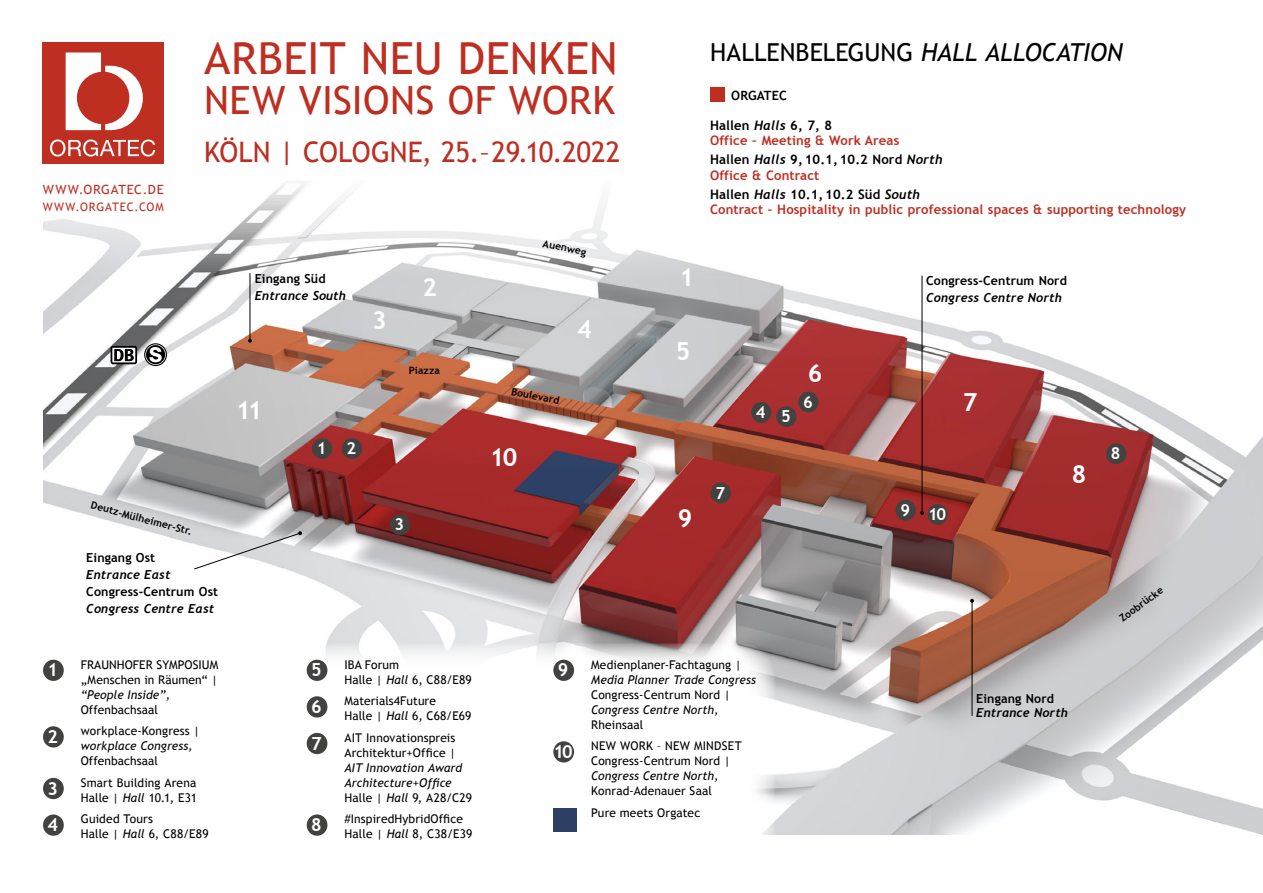
<style>
.page{position:relative;width:1263px;height:893px;background:#fff}
.page>*{position:absolute;margin:0;border:0;box-sizing:border-box;transform-origin:0 0}
.t1{font:44.25px "Trebuchet MS";letter-spacing:.01em;color:#be2e21}
.t2{font:38.85px "Trebuchet MS";letter-spacing:.01em;color:#be2e21}
.t3{font:28.35px "Trebuchet MS";letter-spacing:-.005em;color:#be2e21}
.t4{font:700 24.9px "Trebuchet MS";color:#fff}
.t5{font:24.75px "Trebuchet MS";letter-spacing:.005em;color:#000}
.t6{font:700 18px "Trebuchet MS";color:#fff}
.t7{font:700 16.5px "Trebuchet MS";color:#fff}
.t8{font:700 13.05px/15.5px "Trebuchet MS";letter-spacing:.01em;color:#be2e21}
.t9{font:700 13.05px/15.5px "Trebuchet MS";letter-spacing:.01em;color:#000}
.t10{font:12.75px "Trebuchet MS";letter-spacing:.055em;color:#be2e21}
.t11{font:700 12.75px "Trebuchet MS";letter-spacing:.01em;color:#000}
.t12{font:italic 700 12.45px "Trebuchet";letter-spacing:.01em;color:#000}
.t13{font:700 12.45px "Trebuchet MS";letter-spacing:.01em;color:#000}
.t14{font:12px/15px "Trebuchet MS";letter-spacing:.01em;color:#000}
.t15{font:italic 12px/15px "Trebuchet MS";letter-spacing:.005em;color:#000}
.t16{font:11.7px "Trebuchet MS";letter-spacing:.075em;color:#be2e21}
.t17{font:700 10.2px "Trebuchet MS";letter-spacing:.01em;color:#000}
.s1{font-style:italic}
.s2{color:#000}
.s3{font-family:"Trebuchet";font-style:italic;color:#000}
.s4{font-family:"Trebuchet";font-style:italic}
.s5{color:#be2e21}
.s6{font-style:normal}
.s7{font-weight:700;font-size:18px;color:#fff}
</style>
<div class="page">
<img style="left:43px;top:184px;width:1220px;height:650px">
<hr style="left:971px;top:601px;width:1px;height:115px;background:#000">
<svg style="left:970px;top:599px;width:4px;height:4px"></svg>
<hr style="left:921px;top:276px;width:1px;height:237px;background:#000">
<svg style="left:920px;top:511px;width:4px;height:4px"></svg>
<hr style="left:249px;top:273px;width:1px;height:68px;background:#000">
<svg style="left:248px;top:339px;width:4px;height:4px"></svg>
<svg style="left:111px;top:346px;width:26px;height:18px"></svg>
<div style="left:112px;top:348px;width:23px;height:14px;background:#fff"></div>
<svg style="left:114px;top:349px;width:20px;height:12px"></svg>
<svg style="left:144px;top:343px;width:23px;height:23px"></svg>
<svg style="left:193px;top:531px;width:109px;height:39px"></svg>
<div style="left:312px;top:438px;width:20px;height:21px;background:#424241;border-radius:50%"></div>
<div style="left:342px;top:438px;width:20px;height:21px;background:#424241;border-radius:50%"></div>
<div style="left:751px;top:402px;width:20px;height:21px;background:#424241;border-radius:50%"></div>
<div style="left:776px;top:406px;width:20px;height:21px;background:#424241;border-radius:50%"></div>
<div style="left:798px;top:392px;width:20px;height:20px;background:#424241;border-radius:50%"></div>
<div style="left:390px;top:514px;width:20px;height:21px;background:#424241;border-radius:50%"></div>
<div style="left:711px;top:483px;width:20px;height:20px;background:#424241;border-radius:50%"></div>
<div style="left:1106px;top:443px;width:20px;height:21px;background:#424241;border-radius:50%"></div>
<div style="left:896px;top:500px;width:20px;height:21px;background:#424241;border-radius:50%"></div>
<div style="left:927px;top:504px;width:21px;height:21px;background:#424241;border-radius:50%"></div>
<div style="left:0;top:643px;width:775px;height:250px;background:#fff;border-radius:34px"></div>
<div style="left:43px;top:43px;width:121px;height:121px;background:#be2e21"></div>
<svg style="left:66px;top:53px;width:77px;height:77px"></svg>
<svg style="left:50px;top:140px;width:105px;height:17px"></svg>
<div style="left:710px;top:87px;width:14px;height:14px;background:#be2e21"></div>
<div style="left:43px;top:660px;width:21px;height:21px;background:#424241;border-radius:50%"></div>
<div style="left:43px;top:726px;width:21px;height:21px;background:#424241;border-radius:50%"></div>
<div style="left:43px;top:778px;width:21px;height:21px;background:#424241;border-radius:50%"></div>
<div style="left:43px;top:814px;width:21px;height:22px;background:#424241;border-radius:50%"></div>
<div style="left:307px;top:660px;width:20px;height:21px;background:#424241;border-radius:50%"></div>
<div style="left:307px;top:696px;width:20px;height:21px;background:#424241;border-radius:50%"></div>
<div style="left:307px;top:733px;width:20px;height:21px;background:#424241;border-radius:50%"></div>
<div style="left:307px;top:814px;width:20px;height:22px;background:#424241;border-radius:50%"></div>
<div style="left:553px;top:660px;width:21px;height:21px;background:#424241;border-radius:50%"></div>
<div style="left:553px;top:741px;width:21px;height:21px;background:#424241;border-radius:50%"></div>
<div style="left:553px;top:808px;width:23px;height:23px;background:#2d4063"></div>
<p class="t10" style="left:43px;top:182px;width:122px">WWW.ORGATEC.DE</p>
<p class="t16" style="left:43px;top:200px;width:122px">WWW.ORGATEC.COM</p>
<p class="t17" style="left:93px;top:498px;width:106px;rotate:15deg">Deutz-Mülheimer-Str.</p>
<h1 class="t1" style="left:204px;top:32px;width:415px">ARBEIT NEU DENKEN</h1>
<h3 class="t5" style="left:710px;top:37px;width:414px">HALLENBELEGUNG <span class="s1">HALL ALLOCATION</span></h3>
<h2 class="t2" style="left:204px;top:78px;width:413px">NEW VISIONS OF WORK</h2>
<h3 class="t3" style="left:204px;top:135px;width:418px">KÖLN | COLOGNE, 25.–29.10.2022</h3>
<p class="t11" style="left:731px;top:87px;width:57px">ORGATEC</p>
<p class="t8" style="left:710px;top:118px;width:191px"><span class="s2">Hallen</span> <span class="s3">Halls</span> <span class="s2">6, 7, 8<br></span>Office – Meeting &amp; Work Areas</p>
<p class="t9" style="left:710px;top:152px;width:234px">Hallen <span class="s4">Halls</span> 9,10.1,10.2 Nord <span class="s4">North<br></span><span class="s5">Office &amp; Contract</span></p>
<p class="t8" style="left:710px;top:186px;width:478px"><span class="s2">Hallen</span> <span class="s3">Halls</span> <span class="s2">10.1,10.2 Süd</span> <span class="s3">South<br></span>Contract – Hospitality in public professional spaces &amp; supporting technology</p>
<p class="t17" style="left:544px;top:237px;width:46px;rotate:12deg">Auenweg</p>
<p class="t13" style="left:255px;top:271px;width:72px">Eingang Süd</p>
<h3 class="t4" style="left:679px;top:261px;width:16px">1</h3>
<p class="t12" style="left:255px;top:288px;width:93px">Entrance South</p>
<h3 class="t4" style="left:423px;top:271px;width:16px">2</h3>
<h3 class="t4" style="left:236px;top:395px;width:28px">11</h3>
<h3 class="t4" style="left:372px;top:304px;width:16px">3</h3>
<p class="t17" style="left:409px;top:364px;width:33px">Piazza</p>
<h3 class="t7" style="left:317px;top:438px;width:41px">1 2</h3>
<h3 class="t7" style="left:395px;top:514px;width:11px">3</h3>
<h3 class="t4" style="left:577px;top:313px;width:16px">4</h3>
<p class="t17" style="left:513px;top:385px;width:50px;rotate:12deg">Boulevard</p>
<h3 class="t4" style="left:490px;top:442px;width:29px">10</h3>
<h3 class="t4" style="left:676px;top:336px;width:16px">5</h3>
<h3 class="t4" style="left:678px;top:503px;width:16px">9</h3>
<h3 class="t7" style="left:715px;top:482px;width:11px">7</h3>
<h3 class="t7" style="left:756px;top:404px;width:36px">4 5</h3>
<h3 class="t4" style="left:808px;top:357px;width:16px">6</h3>
<h3 class="t7" style="left:803px;top:391px;width:11px">6</h3>
<p class="t13" style="left:926px;top:273px;width:142px">Congress-Centrum Nord</p>
<p class="t12" style="left:926px;top:290px;width:137px">Congress Centre North</p>
<h3 class="t4" style="left:963px;top:386px;width:16px">7</h3>
<h3 class="t7" style="left:900px;top:504px;width:47px">9 10</h3>
<h3 class="t4" style="left:1072px;top:458px;width:16px">8</h3>
<h3 class="t7" style="left:1111px;top:443px;width:11px">8</h3>
<p class="t13" style="left:86px;top:550px;width:70px">Eingang Ost</p>
<p class="t12" style="left:86px;top:567px;width:86px">Entrance East</p>
<p class="t13" style="left:86px;top:584px;width:133px">Congress-Centrum Ost</p>
<p class="t12" style="left:86px;top:601px;width:129px">Congress Centre East</p>
<h3 class="t6" style="left:48px;top:659px;width:12px">1</h3>
<p class="t14" style="left:81px;top:657px;width:139px">FRAUNHOFER SYMPOSIUM „Menschen in Räumen“ |</p>
<p class="t15" style="left:81px;top:687px;width:91px">“People Inside”,</p>
<p class="t14" style="left:81px;top:702px;width:79px">Offenbachsaal</p>
<h3 class="t6" style="left:48px;top:725px;width:12px">2</h3>
<p class="t14" style="left:81px;top:723px;width:121px">workplace-Kongress |</p>
<p class="t15" style="left:81px;top:738px;width:113px">workplace Congress,</p>
<p class="t14" style="left:81px;top:753px;width:79px">Offenbachsaal</p>
<h3 class="t6" style="left:48px;top:777px;width:12px">3</h3>
<p class="t14" style="left:81px;top:775px;width:118px">Smart Building Arena<br>Halle | <span class="s1">Hall</span> 10.1, E31</p>
<h3 class="t6" style="left:48px;top:813px;width:12px">4</h3>
<p class="t14" style="left:81px;top:812px;width:129px">Guided Tours<br>Halle | <span class="s1">Hall</span> 6, C88/E89</p>
<h3 class="t6" style="left:311px;top:659px;width:12px">5</h3>
<p class="t14" style="left:344px;top:657px;width:129px">IBA Forum<br>Halle | <span class="s1">Hall</span> 6, C88/E89</p>
<h3 class="t6" style="left:311px;top:695px;width:12px">6</h3>
<p class="t14" style="left:344px;top:693px;width:128px">Materials4Future<br>Halle | <span class="s1">Hall</span> 6, C68/E69</p>
<h3 class="t6" style="left:311px;top:732px;width:12px">7</h3>
<p class="t14" style="left:344px;top:730px;width:113px">AIT Innovationspreis<br>Architektur+Office |</p>
<p class="t15" style="left:344px;top:760px;width:129px">AIT Innovation Award<br>Architecture+Office<br><span class="s6">Halle |</span> Hall <span class="s6">9, A28/C29</span></p>
<h3 class="t6" style="left:311px;top:813px;width:12px">8</h3>
<p class="t14" style="left:344px;top:812px;width:130px">#InspiredHybridOffice<br>Halle | <span class="s1">Hall</span> 8, C38/E39</p>
<h3 class="t6" style="left:558px;top:659px;width:12px">9</h3>
<p class="t14" style="left:591px;top:657px;width:152px">Medienplaner-Fachtagung |</p>
<p class="t15" style="left:591px;top:672px;width:166px">Media Planner Trade Congress</p>
<p class="t14" style="left:591px;top:687px;width:141px">Congress-Centrum Nord |</p>
<p class="t15" style="left:591px;top:702px;width:129px">Congress Centre North,</p>
<p class="t14" style="left:553px;top:714px;width:190px;line-height:21.6px;text-indent:38px">Rheinsaal<br><span class="s7">10</span> NEW WORK – NEW MINDSET</p>
<p class="t14" style="left:591px;top:753px;width:141px">Congress-Centrum Nord |</p>
<p class="t15" style="left:591px;top:768px;width:129px">Congress Centre North,</p>
<p class="t14" style="left:591px;top:780px;width:122px;line-height:21.6px">Konrad-Adenauer Saal<br>Pure meets Orgatec</p>
<p class="t13" style="left:976px;top:690px;width:79px">Eingang Nord</p>
<p class="t12" style="left:976px;top:705px;width:93px">Entrance North</p>
<p class="t17" style="left:1117px;top:614px;width:53px;rotate:-37deg">Zoobrücke</p>
</div>
